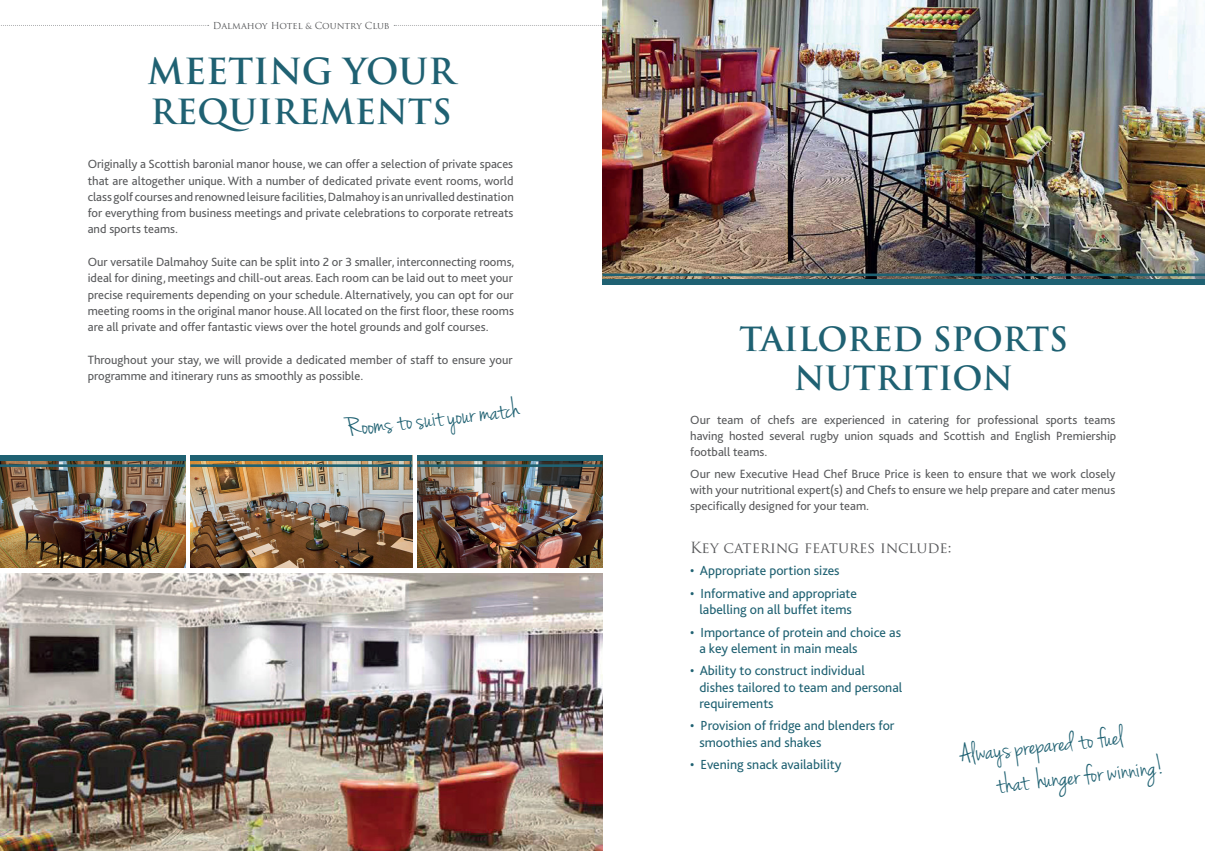
<style>
.page{position:relative;width:1205px;height:851px;background:#fff}
.page>*{position:absolute;margin:0;border:0;box-sizing:border-box;transform-origin:0 0}
.t1{font:700 35px "Trajan Pro";color:#1f6172}
.t2{font:700 33.75px "Trajan Pro";color:#1f6172}
.t3{font:700 32.5px/39px "Trajan Pro";color:#1f6172;text-align:center}
.t4{font:28.75px/34.9px "Jenna Sue";color:#1f6172}
.t5{font:15px "Trajan Pro";color:#58595b}
.t6{font:13.75px/16.2px "Bliss Pro";color:#1f6172}
.t7{font:12.5px/16.2px "Bliss Pro";color:#58595b;text-align:justify}
.t8{font:9.38px "Trajan Pro";color:#58595b}
.s1{font-size:8.12px}
</style>
<div class="page">
<img style="left:190px;top:461px;width:222px;height:107px">
<img style="left:0;top:461px;width:185px;height:107px">
<img style="left:0;top:573px;width:602px;height:277px">
<img style="left:417px;top:461px;width:185px;height:107px">
<div style="left:0;top:455px;width:185px;height:6px;background:#1f6172"></div>
<hr style="left:0;top:464px;width:185px;height:3px;background:#1f6172">
<div style="left:417px;top:455px;width:185px;height:6px;background:#1f6172"></div>
<hr style="left:417px;top:464px;width:185px;height:3px;background:#1f6172">
<div style="left:190px;top:455px;width:222px;height:6px;background:#1f6172"></div>
<hr style="left:190px;top:464px;width:222px;height:3px;background:#1f6172">
<img style="left:602px;top:0;width:603px;height:279px">
<div style="left:602px;top:279px;width:603px;height:5px;background:#1f6172"></div>
<hr style="left:602px;top:273px;width:603px;height:3px;background:#1f6172">
<svg style="left:1px;top:25px;width:208px;height:1px"></svg>
<svg style="left:394px;top:25px;width:209px;height:1px"></svg>
<p class="t8" style="left:213px;top:20px;width:178px">Dalmahoy Hotel <span class="s1">&amp;</span> Country Club</p>
<h1 class="t1" style="left:148px;top:49px;width:309px">MEETING YOUR</h1>
<h2 class="t2" style="left:151px;top:91px;width:303px">REQUIREMENTS</h2>
<p class="t7" style="left:88px;top:156px;width:428px">Originally a Scottish baronial manor house, we can offer a selection of private spaces that are altogether unique. With a number of dedicated private event rooms, world class golf courses andrenownedleisure facilities,Dalmahoy is anunrivalleddestination for everything from business meetings and private celebrations to corporate retreats and sports teams.</p>
<p class="t7" style="left:88px;top:253px;width:428px;text-align:left">Our versatile Dalmahoy Suite can be split into 2 or 3 smaller, interconnecting rooms, ideal for dining, meetings and chill-out areas. Each room can be laid out to meet your precise requirements depending on your schedule.Alternatively, you can opt for our meeting rooms in the original manor house.All located on the first floor, these rooms are all private and offer fantastic views over the hotel grounds and golf courses.</p>
<p class="t7" style="left:88px;top:351px;width:426px">Throughout your stay, we will provide a dedicated member of staff to ensure your programme and itinerary runs as smoothly as possible.</p>
<h3 class="t4" style="left:344px;top:412px;width:176px;rotate:-7deg">Rooms to suit your match</h3>
<h3 class="t3" style="left:739px;top:319px;width:330px">TAILORED SPORTS<br>NUTRITION</h3>
<p class="t7" style="left:690px;top:411px;width:428px">Our team of chefs are experienced in catering for professional sports teams having hosted several rugby union squads and Scottish and English Premiership football teams.</p>
<p class="t7" style="left:690px;top:465px;width:427px">Our new Executive Head Chef Bruce Price is keen to ensure that we work closely with your nutritional expert(s) and Chefs to ensure we help prepare and cater menus specifically designed for your team.</p>
<p class="t5" style="left:690px;top:537px;width:263px">Key catering features include:</p>
<p class="t6" style="left:690px;top:562px;width:151px">• Appropriate portion sizes</p>
<p class="t6" style="left:690px;top:584px;width:168px;text-align:center">• Informative and appropriate labelling on all buffet items</p>
<p class="t6" style="left:699px;top:623px;width:203px;text-indent:-9px">• Importance of protein and choice as a key element in main meals</p>
<p class="t6" style="left:699px;top:662px;width:204px;text-indent:-9px">• Ability to construct individual dishes tailored to team and personal requirements</p>
<p class="t6" style="left:699px;top:717px;width:197px;text-indent:-9px">• Provision of fridge and blenders for smoothies and shakes</p>
<p class="t6" style="left:690px;top:756px;width:153px">• Evening snack availability</p>
<h3 class="t4" style="left:990px;top:734px;width:170px;text-indent:-32px;rotate:-7deg">Always prepared to fuel that hunger for winning!</h3>
</div>
